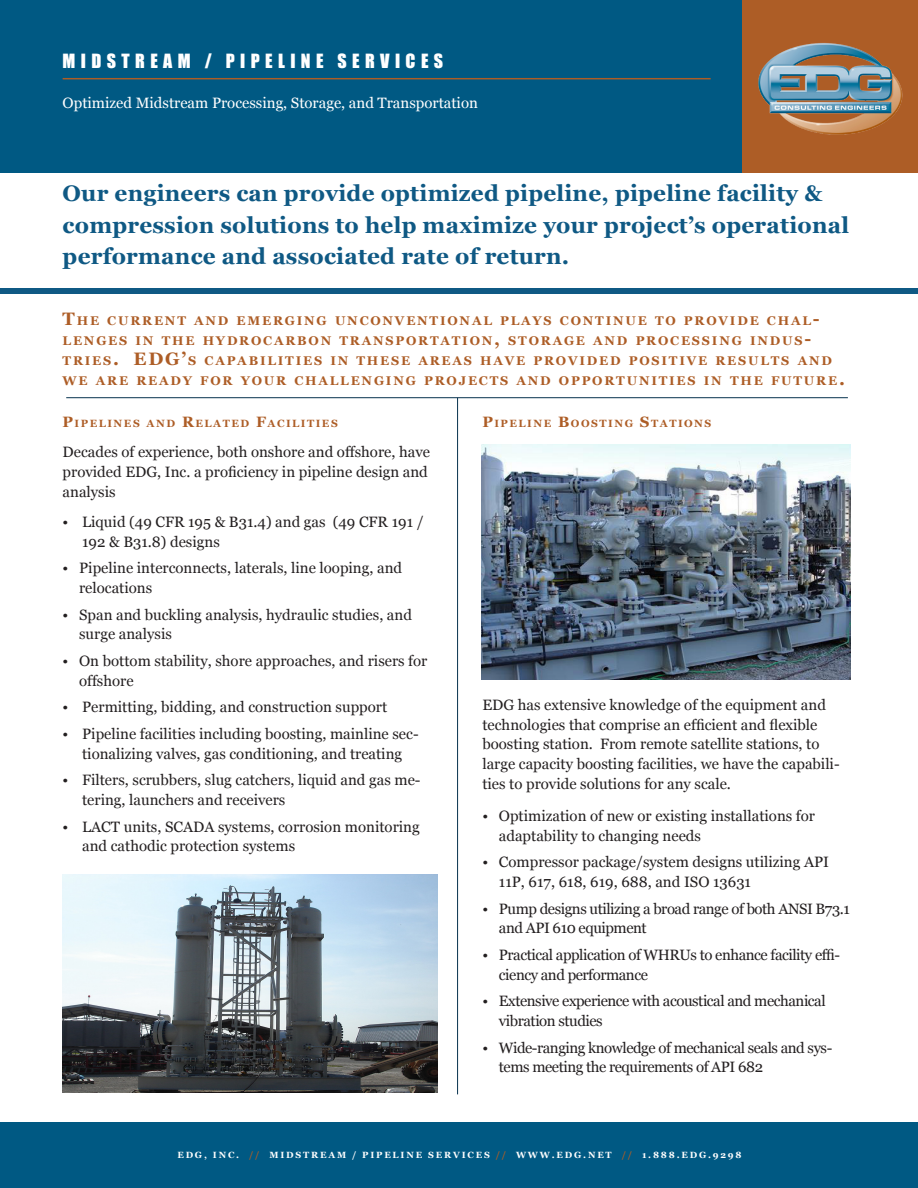
<style>
.page{position:relative;width:918px;height:1188px;background:#fff}
.page>*{position:absolute;margin:0;border:0;box-sizing:border-box;transform-origin:0 0}
.t1{font:700 22.5px/31.5px "Georgia";letter-spacing:.01em;color:#0f5984}
.t2{font:18px "Impact";letter-spacing:.3em;color:#fff}
.t3{font:15px/19.8px "Georgia";color:#231f20}
.t4{font:15px/19.8px "Georgia";letter-spacing:-.03em;color:#231f20}
.t5{font:15px "Georgia";color:#fff}
.t6{font:700 12.6px/19.8px "Georgia";letter-spacing:.145em;color:#ad5d26}
.t7{font:700 10.5px "Georgia";letter-spacing:.145em;color:#ad5d26}
.t8{font:700 9px "Georgia";letter-spacing:.2em;color:#fff}
.s1{font-size:18px}
.s2{font-size:15px}
.s3{color:#ad5d26}
</style>
<div class="page">
<div style="left:0;top:0;width:918px;height:172px;background:#005983"></div>
<div style="left:0;top:1123px;width:918px;height:65px;background:#005983"></div>
<div style="left:742px;top:0;width:176px;height:172px;background:#ad5d26"></div>
<hr style="left:63px;top:78px;width:648px;height:1px;background:#ad5d26">
<img style="left:758px;top:43px;width:145px;height:92px">
<div style="left:0;top:288px;width:918px;height:6px;background:#0f5984"></div>
<hr style="left:457px;top:398px;width:1px;height:696px;background:#06314d">
<img style="left:63px;top:874px;width:374px;height:218px">
<hr style="left:66px;top:397px;width:782px;height:1px;background:#06314d">
<img style="left:481px;top:445px;width:369px;height:235px">
<p class="t2" style="left:63px;top:47px;width:382px">MIDSTREAM / PIPELINE SERVICES</p>
<p class="t5" style="left:63px;top:94px;width:417px">Optimized Midstream Processing, Storage, and Transportation</p>
<p class="t1" style="left:63px;top:178px;width:788px">Our engineers can provide optimized pipeline, pipeline facility &amp; compression solutions to help maximize your project’s operational performance and associated rate of return.</p>
<p class="t6" style="left:63px;top:311px;width:759px"><span class="s1">T</span>HE CURRENT AND EMERGING UNCONVENTIONAL PLAYS CONTINUE TO PR OVIDE CHAL<span class="s1">-<br></span>LENGES IN THE HYDROCARB ON TRANSPORTATION<span class="s1">,</span> STORAGE AND PR OCESSING INDUS<span class="s1">-<br></span>TRIES<span class="s1">. EDG</span></p>
<p class="t6" style="left:63px;top:351px;width:784px;text-indent:119px"><span class="s1">’</span>S CAPABILITIES IN THESE AREAS HAVE PR OVIDED POSITIVE RESULTS AND<br>WE ARE READY FOR YOUR CHALLENGING PR OJECTS AND OPP ORTUNITIES IN THE FUTURE<span class="s1">.</span></p>
<p class="t7" style="left:63px;top:416px;width:277px"><span class="s2">P</span>IPELINES AND <span class="s2">R</span>ELATED <span class="s2">F</span>ACILITIES</p>
<p class="t3" style="left:63px;top:442px;width:369px">Decades of experience, both onshore and offshore, have provided EDG, Inc. a proficiency in pipeline design and analysis</p>
<p class="t3" style="left:82px;top:512px;width:343px;text-indent:-20px">• Liquid (49 CFR 195 &amp; B31.4) and gas (49 CFR 191 /<br>192 &amp; B31.8) designs</p>
<p class="t3" style="left:79px;top:558px;width:325px;text-indent:-16px">• Pipeline interconnects, laterals, line looping, and relocations</p>
<p class="t3" style="left:79px;top:605px;width:334px;text-indent:-16px">• Span and buckling analysis, hydraulic studies, and surge analysis</p>
<p class="t3" style="left:79px;top:651px;width:350px;text-indent:-16px">• On bottom stability, shore approaches, and risers for offshore</p>
<p class="t3" style="left:63px;top:698px;width:326px">• Permitting, bidding, and construction support</p>
<p class="t3" style="left:63px;top:724px;width:358px;text-align:center">• Pipeline facilities including boosting, mainline sec&shy;tionalizing valves, gas conditioning, and treating</p>
<p class="t3" style="left:82px;top:770px;width:340px;text-indent:-20px">• Filters, scrubbers, slug catchers, liquid and gas me&shy;tering, launchers and receivers</p>
<p class="t3" style="left:82px;top:817px;width:339px;text-indent:-20px">• LACT units, SCADA systems, corrosion monitoring and cathodic protection systems</p>
<p class="t7" style="left:482px;top:416px;width:231px"><span class="s2">P</span>IPELINE <span class="s2">B</span>OOSTING <span class="s2">S</span>TATIONS</p>
<p class="t3" style="left:482px;top:695px;width:359px">EDG has extensive knowledge of the equipment and technologies that comprise an efficient and flexible boosting station. From remote satellite stations, to large capacity boosting facilities, we have the capabili&shy;ties to provide solutions for any scale.</p>
<p class="t3" style="left:499px;top:806px;width:318px;text-indent:-16px">• Optimization of new or existing installations for adaptability to changing needs</p>
<p class="t3" style="left:499px;top:852px;width:332px;text-indent:-16px">• Compressor package/system designs utilizing API<br>11P, 617, 618, 619, 688, and ISO 13631</p>
<p class="t4" style="left:499px;top:899px;width:353px;text-indent:-16px">• Pump designs utilizing a broad range of both ANSI B73.1 and API 610 equipment</p>
<p class="t4" style="left:499px;top:945px;width:343px;text-indent:-16px">• Practical application of WHRUs to enhance facility effi&shy;ciency and performance</p>
<p class="t4" style="left:499px;top:992px;width:328px;text-indent:-16px">• Extensive experience with acoustical and mechanical vibration studies</p>
<p class="t4" style="left:499px;top:1038px;width:335px;text-indent:-16px">• Wide-ranging knowledge of mechanical seals and sys&shy;tems meeting the requirements of API 682</p>
<p class="t8" style="left:177px;top:1149px;width:566px">EDG, INC. <span class="s3">//</span> MIDSTREAM / PIPELINE SERVICES <span class="s3">//</span> WWW.EDG.NET <span class="s3">//</span> 1.888.EDG.9298</p>
</div>
